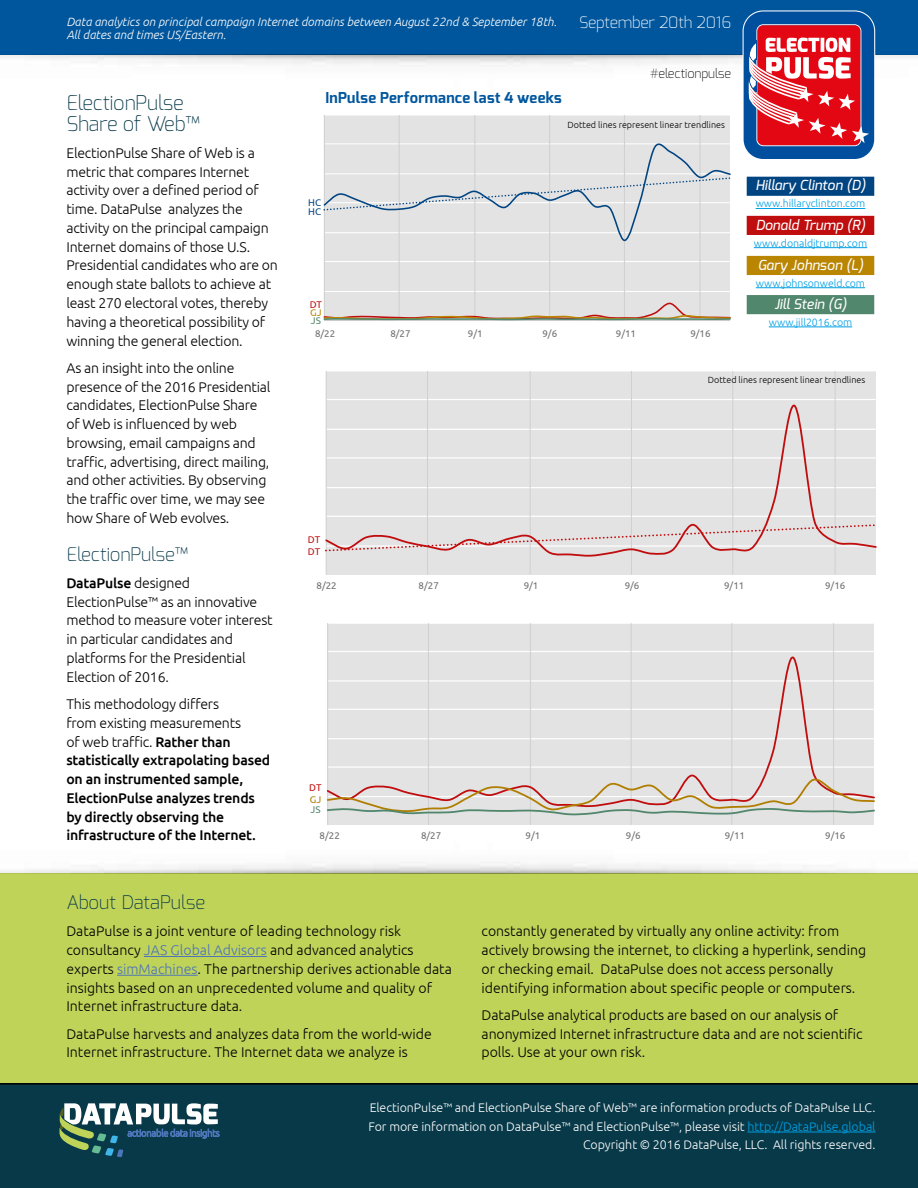
<style>
.page{position:relative;width:918px;height:1188px;background:#fff}
.page>*{position:absolute;margin:0;border:0;box-sizing:border-box;transform-origin:0 0}
.t1{font:200 20.25px/21px "Exo";letter-spacing:-.01em;color:#083949}
.t2{font:200 18.75px "Exo";letter-spacing:-.01em;color:#083949}
.t3{font:200 15.75px "Exo";letter-spacing:-.01em;color:#fff}
.t4{font:700 15px "Exo";letter-spacing:.015em;color:#00569d}
.t5{font:300 14.1px/18.8px "Ubuntu";letter-spacing:-.005em;color:#000}
.t6{font:500 14.1px/18.8px "Ubuntu";letter-spacing:-.015em;color:#000}
.t7{font:italic 500 13.8px "Exo";letter-spacing:.01em;color:#fff}
.t8{font:200 12.75px "Exo";letter-spacing:-.01em;color:#000}
.t9{font:300 12.45px/18.8px "Ubuntu";letter-spacing:-.005em;color:#fff;text-align:right}
.t10{font:italic 300 12px/13.5px "Ubuntu";color:#fff}
.t11{font:300 10.5px "Ubuntu";letter-spacing:-.005em;color:#009fe3}
.t12{font:9.75px "Ubuntu";color:#706f6f}
.t13{font:9.75px "Ubuntu";color:#c00d0e}
.t14{font:9.75px "Ubuntu";color:#51876c}
.t15{font:9.75px "Ubuntu";color:#004482}
.t16{font:9.75px "Ubuntu";color:#b07e00}
.t17{font:9.75px "Ubuntu";color:#ba8500}
.t18{font:300 9px "Ubuntu";color:#000}
.s1{font-weight:500}
.s2{font-weight:300}
.s3{color:#4d75b9}
.s4{color:#009fe3}
</style>
<div class="page">
<div style="left:0;top:0;width:918px;height:55px;background:#00569d"></div>
<svg style="left:743px;top:10px;width:132px;height:149px"></svg>
<div style="left:0;top:874px;width:918px;height:314px;background:#bfd359"></div>
<img style="left:0;top:862px;width:918px;height:12px">
<div style="left:0;top:1083px;width:918px;height:105px;background:#083949"></div>
<svg style="left:59px;top:1103px;width:161px;height:54px"></svg>
<hr style="left:747px;top:1132px;width:128px;height:1px;background:#009fe3">
<hr style="left:144px;top:956px;width:123px;height:1px;background:#4d75b9">
<hr style="left:117px;top:975px;width:81px;height:1px;background:#4d75b9">
<div style="left:747px;top:256px;width:127px;height:19px;background:#ba8500"></div>
<hr style="left:756px;top:287px;width:109px;height:1px;background:#009fe3">
<div style="left:747px;top:177px;width:127px;height:19px;background:#004482"></div>
<hr style="left:756px;top:208px;width:109px;height:1px;background:#009fe3">
<div style="left:326px;top:371px;width:550px;height:204px;background:#e3e3e3"></div>
<hr style="left:326px;top:399px;width:550px;height:1px;background:#fff">
<hr style="left:326px;top:370px;width:550px;height:2px;background:#fff">
<hr style="left:326px;top:371px;width:1px;height:204px;background:#d0d0d0">
<hr style="left:427px;top:371px;width:1px;height:204px;background:#d0d0d0">
<hr style="left:530px;top:371px;width:1px;height:204px;background:#d0d0d0">
<hr style="left:631px;top:371px;width:1px;height:204px;background:#d0d0d0">
<hr style="left:732px;top:371px;width:1px;height:204px;background:#d0d0d0">
<hr style="left:835px;top:371px;width:1px;height:204px;background:#d0d0d0">
<svg style="left:325px;top:402px;width:551px;height:156px"></svg>
<svg style="left:325px;top:523px;width:552px;height:29px"></svg>
<div style="left:328px;top:623px;width:546px;height:202px;background:#e3e3e3"></div>
<hr style="left:328px;top:651px;width:546px;height:1px;background:#fff">
<hr style="left:328px;top:623px;width:546px;height:1px;background:#fff">
<hr style="left:327px;top:623px;width:1px;height:202px;background:#d0d0d0">
<hr style="left:428px;top:623px;width:1px;height:202px;background:#d0d0d0">
<hr style="left:530px;top:623px;width:1px;height:202px;background:#d0d0d0">
<hr style="left:631px;top:623px;width:1px;height:202px;background:#d0d0d0">
<hr style="left:731px;top:623px;width:1px;height:202px;background:#d0d0d0">
<hr style="left:833px;top:623px;width:1px;height:202px;background:#d0d0d0">
<svg style="left:328px;top:656px;width:546px;height:120px"></svg>
<svg style="left:326px;top:776px;width:549px;height:40px"></svg>
<div style="left:324px;top:115px;width:406px;height:205px;background:#e3e3e3"></div>
<hr style="left:324px;top:291px;width:406px;height:1px;background:#fff">
<hr style="left:324px;top:261px;width:406px;height:1px;background:#fff">
<hr style="left:324px;top:114px;width:406px;height:2px;background:#fff">
<hr style="left:324px;top:115px;width:1px;height:205px;background:#d0d0d0">
<hr style="left:399px;top:115px;width:1px;height:205px;background:#d0d0d0">
<hr style="left:474px;top:115px;width:1px;height:205px;background:#d0d0d0">
<hr style="left:549px;top:115px;width:1px;height:205px;background:#d0d0d0">
<hr style="left:624px;top:115px;width:1px;height:205px;background:#d0d0d0">
<hr style="left:699px;top:115px;width:2px;height:205px;background:#d0d0d0">
<svg style="left:323px;top:302px;width:408px;height:19px"></svg>
<svg style="left:323px;top:143px;width:408px;height:98px"></svg>
<div style="left:747px;top:295px;width:127px;height:19px;background:#51876c"></div>
<hr style="left:769px;top:327px;width:83px;height:1px;background:#009fe3">
<div style="left:747px;top:216px;width:127px;height:19px;background:#c00d0e"></div>
<hr style="left:754px;top:247px;width:113px;height:1px;background:#009fe3">
<p class="t10" style="left:66px;top:14px;width:492px">Data analytics on principal campaign Internet domains between August 22nd &amp; September 18th.<br>All dates and times US/Eastern.</p>
<p class="t3" style="left:579px;top:12px;width:154px">September 20th 2016</p>
<p class="t8" style="left:650px;top:65px;width:83px">#electionpulse</p>
<h1 class="t1" style="left:66px;top:92px;width:135px">ElectionPulse<br>Share of Web™</h1>
<p class="t5" style="left:66px;top:143px;width:213px">ElectionPulse Share of Web is a metric that compares Internet activity over a defined period of time. DataPulse analyzes the activity on the principal campaign<br>Internet domains of those U.S.<br>Presidential candidates who are on enough state ballots to achieve at least 270 electoral votes, thereby having a theoretical possibility of winning the general election.</p>
<p class="t5" style="left:66px;top:358px;width:206px">As an insight into the online presence of the 2016 Presidential candidates, ElectionPulse Share of Web is influenced by web browsing, email campaigns and traffic, advertising, direct mailing, and other activities. By observing the traffic over time, we may see how Share of Web evolves.</p>
<h2 class="t2" style="left:66px;top:542px;width:123px">ElectionPulse™</h2>
<p class="t5" style="left:66px;top:573px;width:208px"><span class="s1">DataPulse</span> designed<br>ElectionPulse™ as an innovative method to measure voter interest in particular candidates and platforms for the Presidential<br>Election of 2016.</p>
<p class="t6" style="left:66px;top:694px;width:205px"><span class="s2">This methodology differs<br>from existing measurements<br>of web traffic.</span> Rather than statistically extrapolating based on an instrumented sample,<br>ElectionPulse analyzes trends by directly observing the infrastructure of the Internet.</p>
<p class="t4" style="left:326px;top:88px;width:238px">InPulse Performance last 4 weeks</p>
<p class="t15" style="left:308px;top:196px;width:14px">HC</p>
<p class="t15" style="left:308px;top:205px;width:14px">HC</p>
<p class="t13" style="left:310px;top:298px;width:14px">DT</p>
<p class="t17" style="left:310px;top:307px;width:13px">GJ</p>
<p class="t14" style="left:311px;top:315px;width:12px">JS</p>
<p class="t18" style="left:568px;top:119px;width:159px">Dotted lines represent linear trendlines</p>
<p class="t12" style="left:315px;top:328px;width:22px">8/22</p>
<p class="t12" style="left:390px;top:328px;width:22px">8/27</p>
<p class="t12" style="left:468px;top:328px;width:16px">9/1</p>
<p class="t12" style="left:542px;top:328px;width:16px">9/6</p>
<p class="t12" style="left:616px;top:328px;width:22px">9/11</p>
<p class="t12" style="left:690px;top:328px;width:22px">9/16</p>
<p class="t7" style="left:755px;top:177px;width:112px">Hillary Clinton (D)</p>
<p class="t11" style="left:756px;top:197px;width:111px">www.hillaryclinton.com</p>
<p class="t7" style="left:756px;top:216px;width:111px">Donald Trump (R)</p>
<p class="t11" style="left:754px;top:236px;width:115px">www.donaldjtrump.com</p>
<p class="t7" style="left:758px;top:256px;width:107px">Gary Johnson (L)</p>
<p class="t11" style="left:756px;top:277px;width:111px">www.johnsonweld.com</p>
<p class="t7" style="left:774px;top:295px;width:74px">Jill Stein (G)</p>
<p class="t11" style="left:769px;top:316px;width:85px">www.jill2016.com</p>
<p class="t13" style="left:308px;top:534px;width:14px">DT</p>
<p class="t13" style="left:308px;top:546px;width:14px">DT</p>
<p class="t18" style="left:708px;top:374px;width:159px">Dotted lines represent linear trendlines</p>
<p class="t12" style="left:317px;top:579px;width:22px">8/22</p>
<p class="t12" style="left:419px;top:579px;width:22px">8/27</p>
<p class="t12" style="left:524px;top:579px;width:16px">9/1</p>
<p class="t12" style="left:625px;top:579px;width:16px">9/6</p>
<p class="t12" style="left:724px;top:579px;width:22px">9/11</p>
<p class="t12" style="left:825px;top:579px;width:22px">9/16</p>
<p class="t13" style="left:309px;top:782px;width:14px">DT</p>
<p class="t16" style="left:310px;top:794px;width:13px">GJ</p>
<p class="t14" style="left:310px;top:804px;width:12px">JS</p>
<p class="t12" style="left:320px;top:829px;width:22px">8/22</p>
<p class="t12" style="left:421px;top:829px;width:22px">8/27</p>
<p class="t12" style="left:526px;top:829px;width:16px">9/1</p>
<p class="t12" style="left:626px;top:829px;width:16px">9/6</p>
<p class="t12" style="left:725px;top:829px;width:22px">9/11</p>
<p class="t12" style="left:825px;top:829px;width:22px">9/16</p>
<h2 class="t2" style="left:66px;top:890px;width:140px">About DataPulse</h2>
<p class="t5" style="left:66px;top:922px;width:387px">DataPulse is a joint venture of leading technology risk consultancy <span class="s3">JAS Global Advisors</span> and advanced analytics experts <span class="s3">simMachines</span>. The partnership derives actionable data insights based on an unprecedented volume and quality of Internet infrastructure data.</p>
<p class="t5" style="left:66px;top:1024px;width:367px">DataPulse harvests and analyzes data from the world-wide<br>Internet infrastructure. The Internet data we analyze is</p>
<p class="t5" style="left:482px;top:922px;width:386px">constantly generated by virtually any online activity: from actively browsing the internet, to clicking a hyperlink, sending or checking email. DataPulse does not access personally identifying information about specific people or computers.</p>
<p class="t5" style="left:482px;top:1005px;width:382px">DataPulse analytical products are based on our analysis of anonymized Internet infrastructure data and are not scientific polls. Use at your own risk.</p>
<p class="t9" style="left:368px;top:1098px;width:509px">ElectionPulse™ and ElectionPulse Share of Web™ are information products of DataPulse LLC.<br>For more information on DataPulse™ and ElectionPulse™, please visit <span class="s4">http://DataPulse.global<br></span>Copyright © 2016 DataPulse, LLC. All rights reserved.</p>
</div>
